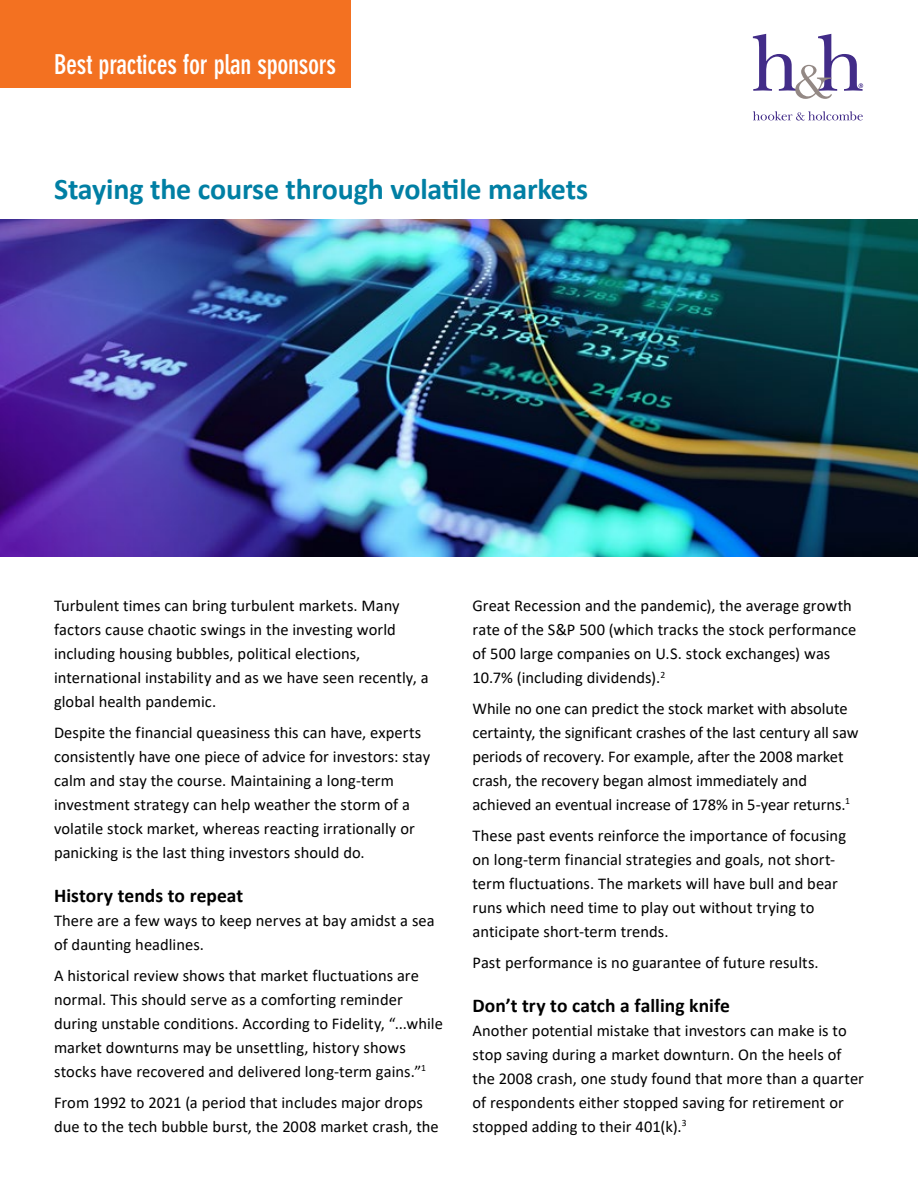
<style>
.page{position:relative;width:918px;height:1188px;background:#fff}
.page>*{position:absolute;margin:0;border:0;box-sizing:border-box;transform-origin:0 0}
.t1{font:700 30px "Calibri";letter-spacing:-.005em;color:#007fa4}
.t2{font:700 condensed 27px "DIN Neuzeit Grotesk Std";letter-spacing:-.01em;color:#fff}
.t3{font:700 19.5px "Calibri";letter-spacing:.005em;color:#000}
.t4{font:16.5px/24px "Calibri";color:#000}
</style>
<div class="page">
<img style="left:0;top:219px;width:918px;height:338px">
<div style="left:0;top:0;width:351px;height:88px;background:#f37121"></div>
<svg style="left:753px;top:111px;width:110px;height:10px"></svg>
<svg style="left:753px;top:34px;width:110px;height:65px"></svg>
<h2 class="t2" style="left:54px;top:49px;width:283px">Best practices for plan sponsors</h2>
<h1 class="t1" style="left:54px;top:168px;width:535px">Staying the course through volatile markets</h1>
<p class="t4" style="left:54px;top:593px;width:376px">Turbulent times can bring turbulent markets. Many factors cause chaotic swings in the investing world including housing bubbles, political elections, international instability and as we have seen recently, a global health pandemic.</p>
<p class="t4" style="left:54px;top:720px;width:378px">Despite the financial queasiness this can have, experts consistently have one piece of advice for investors: stay calm and stay the course. Maintaining a long-term investment strategy can help weather the storm of a volatile stock market, whereas reacting irrationally or panicking is the last thing investors should do.</p>
<p class="t3" style="left:54px;top:882px;width:191px">History tends to repeat</p>
<p class="t4" style="left:54px;top:908px;width:382px">There are a few ways to keep nerves at bay amidst a sea of daunting headlines.</p>
<p class="t4" style="left:54px;top:963px;width:390px">A historical review shows that market fluctuations are normal. This should serve as a comforting reminder during unstable conditions. According to Fidelity, “...while market downturns may be unsettling, history shows stocks have recovered and delivered long-term gains.”<sup>1</sup></p>
<p class="t4" style="left:54px;top:1090px;width:386px">From 1992 to 2021 (a period that includes major drops due to the tech bubble burst, the 2008 market crash, the</p>
<p class="t4" style="left:473px;top:593px;width:386px">Great Recession and the pandemic), the average growth rate of the S&amp;P 500 (which tracks the stock performance of 500 large companies on U.S. stock exchanges) was 10.7% (including dividends).<sup>2</sup></p>
<p class="t4" style="left:472px;top:696px;width:387px">While no one can predict the stock market with absolute certainty, the significant crashes of the last century all saw periods of recovery. For example, after the 2008 market crash, the recovery began almost immediately and achieved an eventual increase of 178% in 5-year returns.<sup>1</sup></p>
<p class="t4" style="left:472px;top:823px;width:375px">These past events reinforce the importance of focusing on long-term financial strategies and goals, not short&shy;term fluctuations. The markets will have bull and bear runs which need time to play out without trying to anticipate short-term trends.</p>
<p class="t4" style="left:472px;top:950px;width:348px">Past performance is no guarantee of future results.</p>
<p class="t3" style="left:472px;top:991px;width:259px">Don’t try to catch a falling knife</p>
<p class="t4" style="left:472px;top:1018px;width:393px">Another potential mistake that investors can make is to stop saving during a market downturn. On the heels of the 2008 crash, one study found that more than a quarter of respondents either stopped saving for retirement or stopped adding to their 401(k).<sup>3</sup></p>
</div>
